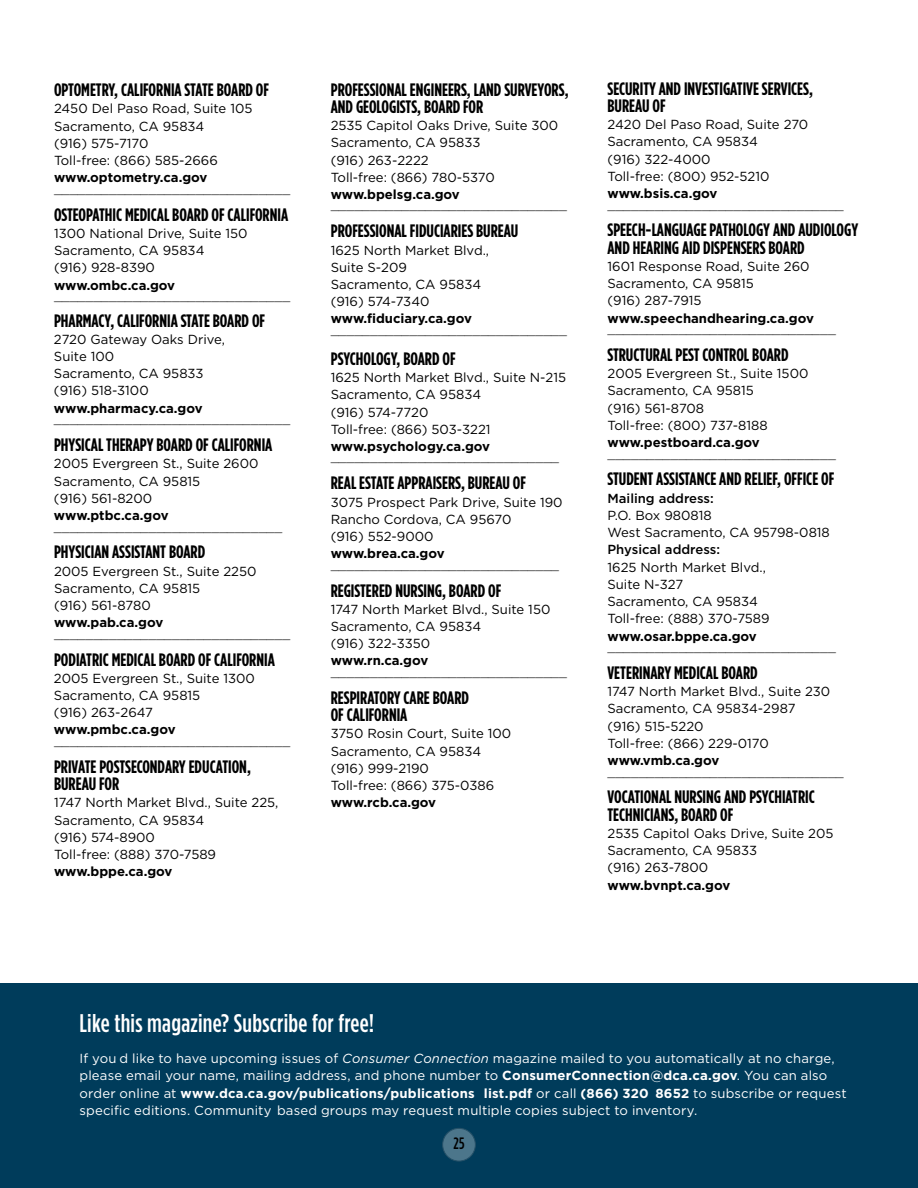
<style>
.page{position:relative;width:918px;height:1188px;background:#fff}
.page>*{position:absolute;margin:0;border:0;box-sizing:border-box;transform-origin:0 0}
.t1{font:500 25.5px "Gotham Condensed";color:#fff}
.t2{font:700 18px/17.2px "Gotham Condensed";color:#000}
.t3{font:500 16.5px "Gotham Condensed";color:#000}
.t4{font:13.2px/17.2px "Gotham";color:#000}
.t5{font:300 13.2px "Gotham";color:#000}
.t6{font:13.2px/17.2px "Gotham";letter-spacing:.01em;color:#fff}
.t7{font:700 13.2px "Gotham";color:#000}
.t8{font:500 13.2px "Gotham";color:#000}
.s1{font-style:italic}
.s2{font-weight:700}
</style>
<div class="page">
<div style="left:0;top:984px;width:918px;height:204px;background:#003c5b"></div>
<div style="left:443px;top:1128px;width:32px;height:33px;background:#4c768b;border-radius:50%"></div>
<div style="left:442px;top:1128px;width:34px;height:33px;border:1px solid #808285;border-radius:50%"></div>
<p class="t2" style="left:54px;top:81px;width:217px">OPTOMETRY, CALIFORNIA STATE BOARD OF</p>
<p class="t4" style="left:54px;top:100px;width:200px">2450 Del Paso Road, Suite 105<br>Sacramento, CA 95834<br>(916) 575-7170<br>Toll-free: (866) 585-2666</p>
<p class="t7" style="left:54px;top:170px;width:155px">www.optometry.ca.gov</p>
<p class="t2" style="left:54px;top:205px;width:236px">OSTEOPATHIC MEDICAL BOARD OF CALIFORNIA</p>
<p class="t4" style="left:54px;top:224px;width:195px">1300 National Drive, Suite 150<br>Sacramento, CA 95834<br>(916) 928-8390</p>
<p class="t7" style="left:54px;top:277px;width:123px">www.ombc.ca.gov</p>
<p class="t2" style="left:54px;top:311px;width:213px">PHARMACY, CALIFORNIA STATE BOARD OF</p>
<p class="t4" style="left:54px;top:330px;width:172px">2720 Gateway Oaks Drive,<br>Suite 100<br>Sacramento, CA 95833 (916) 518-3100</p>
<p class="t7" style="left:54px;top:400px;width:150px">www.pharmacy.ca.gov</p>
<p class="t2" style="left:54px;top:436px;width:220px">PHYSICAL THERAPY BOARD OF CALIFORNIA</p>
<p class="t4" style="left:54px;top:455px;width:206px">2005 Evergreen St., Suite 2600<br>Sacramento, CA 95815<br>(916) 561-8200</p>
<p class="t7" style="left:54px;top:508px;width:116px">www.ptbc.ca.gov</p>
<p class="t2" style="left:54px;top:543px;width:153px">PHYSICIAN ASSISTANT BOARD</p>
<p class="t4" style="left:54px;top:562px;width:204px">2005 Evergreen St., Suite 2250<br>Sacramento, CA 95815<br>(916) 561-8780</p>
<p class="t7" style="left:54px;top:615px;width:111px">www.pab.ca.gov</p>
<p class="t2" style="left:54px;top:650px;width:222px">PODIATRIC MEDICAL BOARD OF CALIFORNIA</p>
<p class="t4" style="left:54px;top:669px;width:202px">2005 Evergreen St., Suite 1300<br>Sacramento, CA 95815<br>(916) 263-2647</p>
<p class="t7" style="left:54px;top:722px;width:123px">www.pmbc.ca.gov</p>
<p class="t2" style="left:54px;top:757px;width:198px">PRIVATE POSTSECONDARY EDUCATION,<br>BUREAU FOR</p>
<p class="t4" style="left:54px;top:794px;width:226px">1747 North Market Blvd., Suite 225,<br>Sacramento, CA 95834<br>(916) 574-8900<br>Toll-free: (888) 370-7589</p>
<p class="t7" style="left:54px;top:864px;width:120px">www.bppe.ca.gov</p>
<p class="t5" style="left:54px;top:181px;width:238px">______________________________</p>
<p class="t5" style="left:54px;top:288px;width:238px">______________________________</p>
<p class="t5" style="left:54px;top:411px;width:238px">______________________________</p>
<p class="t5" style="left:54px;top:519px;width:230px">_____________________________</p>
<p class="t5" style="left:54px;top:626px;width:238px">______________________________</p>
<p class="t5" style="left:54px;top:733px;width:238px">______________________________</p>
<p class="t2" style="left:331px;top:80px;width:239px">PROFESSIONAL ENGINEERS, LAND SURVEYORS,<br>AND GEOLOGISTS, BOARD FOR</p>
<p class="t4" style="left:331px;top:116px;width:229px">2535 Capitol Oaks Drive, Suite 300<br>Sacramento, CA 95833<br>(916) 263-2222<br>Toll-free: (866) 780-5370</p>
<p class="t7" style="left:331px;top:187px;width:131px">www.bpelsg.ca.gov</p>
<p class="t2" style="left:331px;top:222px;width:189px">PROFESSIONAL FIDUCIARIES BUREAU</p>
<p class="t4" style="left:331px;top:241px;width:160px">1625 North Market Blvd.,<br>Suite S-209<br>Sacramento, CA 95834 (916) 574-7340</p>
<p class="t7" style="left:331px;top:311px;width:143px">www.fduciary.ca.gov</p>
<p class="t2" style="left:331px;top:349px;width:126px">PSYCHOLOGY, BOARD OF</p>
<p class="t4" style="left:331px;top:368px;width:237px">1625 North Market Blvd., Suite N-215<br>Sacramento, CA 95834<br>(916) 574-7720<br>Toll-free: (866) 503-3221</p>
<p class="t7" style="left:331px;top:439px;width:161px">www.psychology.ca.gov</p>
<p class="t2" style="left:331px;top:474px;width:197px">REAL ESTATE APPRAISERS, BUREAU OF</p>
<p class="t4" style="left:331px;top:493px;width:233px">3075 Prospect Park Drive, Suite 190<br>Rancho Cordova, CA 95670<br>(916) 552-9000</p>
<p class="t7" style="left:331px;top:546px;width:115px">www.brea.ca.gov</p>
<p class="t2" style="left:331px;top:581px;width:172px">REGISTERED NURSING, BOARD OF</p>
<p class="t4" style="left:331px;top:600px;width:221px">1747 North Market Blvd., Suite 150<br>Sacramento, CA 95834<br>(916) 322-3350</p>
<p class="t7" style="left:331px;top:653px;width:99px">www.rn.ca.gov</p>
<p class="t2" style="left:331px;top:688px;width:140px">RESPIRATORY CARE BOARD<br>OF CALIFORNIA</p>
<p class="t4" style="left:331px;top:725px;width:182px">3750 Rosin Court, Suite 100<br>Sacramento, CA 95834 (916) 999-2190<br>Toll-free: (866) 375-0386</p>
<p class="t7" style="left:331px;top:795px;width:107px">www.rcb.ca.gov</p>
<p class="t5" style="left:331px;top:198px;width:238px">______________________________</p>
<p class="t5" style="left:331px;top:322px;width:238px">______________________________</p>
<p class="t5" style="left:331px;top:450px;width:230px">_____________________________</p>
<p class="t5" style="left:331px;top:557px;width:230px">_____________________________</p>
<p class="t5" style="left:331px;top:664px;width:238px">______________________________</p>
<p class="t2" style="left:608px;top:79px;width:207px">SECURITY AND INVESTIGATIVE SERVICES,<br>BUREAU OF</p>
<p class="t4" style="left:608px;top:116px;width:202px">2420 Del Paso Road, Suite 270<br>Sacramento, CA 95834<br>(916) 322-4000<br>Toll-free: (800) 952-5210</p>
<p class="t7" style="left:608px;top:186px;width:111px">www.bsis.ca.gov</p>
<p class="t2" style="left:608px;top:221px;width:252px">SPEECH-LANGUAGE PATHOLOGY AND AUDIOLOGY<br>AND HEARING AID DISPENSERS BOARD</p>
<p class="t4" style="left:608px;top:257px;width:204px">1601 Response Road, Suite 260<br>Sacramento, CA 95815<br>(916) 287-7915</p>
<p class="t7" style="left:608px;top:310px;width:208px">www.speechandhearing.ca.gov</p>
<p class="t2" style="left:608px;top:345px;width:183px">STRUCTURAL PEST CONTROL BOARD</p>
<p class="t4" style="left:608px;top:365px;width:202px">2005 Evergreen St., Suite 1500<br>Sacramento, CA 95815<br>(916) 561-8708<br>Toll-free: (800) 737-8188</p>
<p class="t7" style="left:608px;top:435px;width:154px">www.pestboard.ca.gov</p>
<p class="t2" style="left:608px;top:470px;width:228px">STUDENT ASSISTANCE AND RELIEF, OFFICE OF</p>
<p class="t8" style="left:608px;top:490px;width:108px">Mailing address:</p>
<p class="t4" style="left:608px;top:506px;width:224px">P.O. Box 980818<br>West Sacramento, CA 95798-0818</p>
<p class="t8" style="left:608px;top:542px;width:114px">Physical address:</p>
<p class="t4" style="left:608px;top:558px;width:164px">1625 North Market Blvd.,<br>Suite N-327<br>Sacramento, CA 95834<br>Toll-free: (888) 370-7589</p>
<p class="t7" style="left:608px;top:628px;width:151px">www.osar.bppe.ca.gov</p>
<p class="t2" style="left:608px;top:663px;width:152px">VETERINARY MEDICAL BOARD</p>
<p class="t4" style="left:608px;top:683px;width:224px">1747 North Market Blvd., Suite 230<br>Sacramento, CA 95834-2987 (916) 515-5220<br>Toll-free: (866) 229-0170</p>
<p class="t7" style="left:608px;top:753px;width:113px">www.vmb.ca.gov</p>
<p class="t2" style="left:608px;top:788px;width:209px">VOCATIONAL NURSING AND PSYCHIATRIC<br>TECHNICIANS, BOARD OF</p>
<p class="t4" style="left:608px;top:824px;width:228px">2535 Capitol Oaks Drive, Suite 205<br>Sacramento, CA 95833<br>(916) 263-7800</p>
<p class="t7" style="left:608px;top:877px;width:124px">www.bvnpt.ca.gov</p>
<p class="t5" style="left:608px;top:197px;width:238px">______________________________</p>
<p class="t5" style="left:608px;top:321px;width:230px">_____________________________</p>
<p class="t5" style="left:608px;top:446px;width:230px">_____________________________</p>
<p class="t5" style="left:608px;top:639px;width:230px">_____________________________</p>
<p class="t5" style="left:608px;top:764px;width:238px">______________________________</p>
<p class="t1" style="left:80px;top:1009px;width:296px">Like this magazine? Subscribe for free!</p>
<p class="t6" style="left:80px;top:1049px;width:769px">If you d like to have upcoming issues of <span class="s1">Consumer Connection</span> magazine mailed to you automatically at no charge, please email your name, mailing address, and phone number to <span class="s2">ConsumerConnection@dca.ca.gov</span>. You can also order online at <span class="s2">www.dca.ca.gov/publications/publications list.pdf</span> or call <span class="s2">(866) 320 8652</span> to subscribe or request specifc editions. Community based groups may request multiple copies subject to inventory.</p>
<p class="t3" style="left:453px;top:1135px;width:13px">25</p>
</div>
